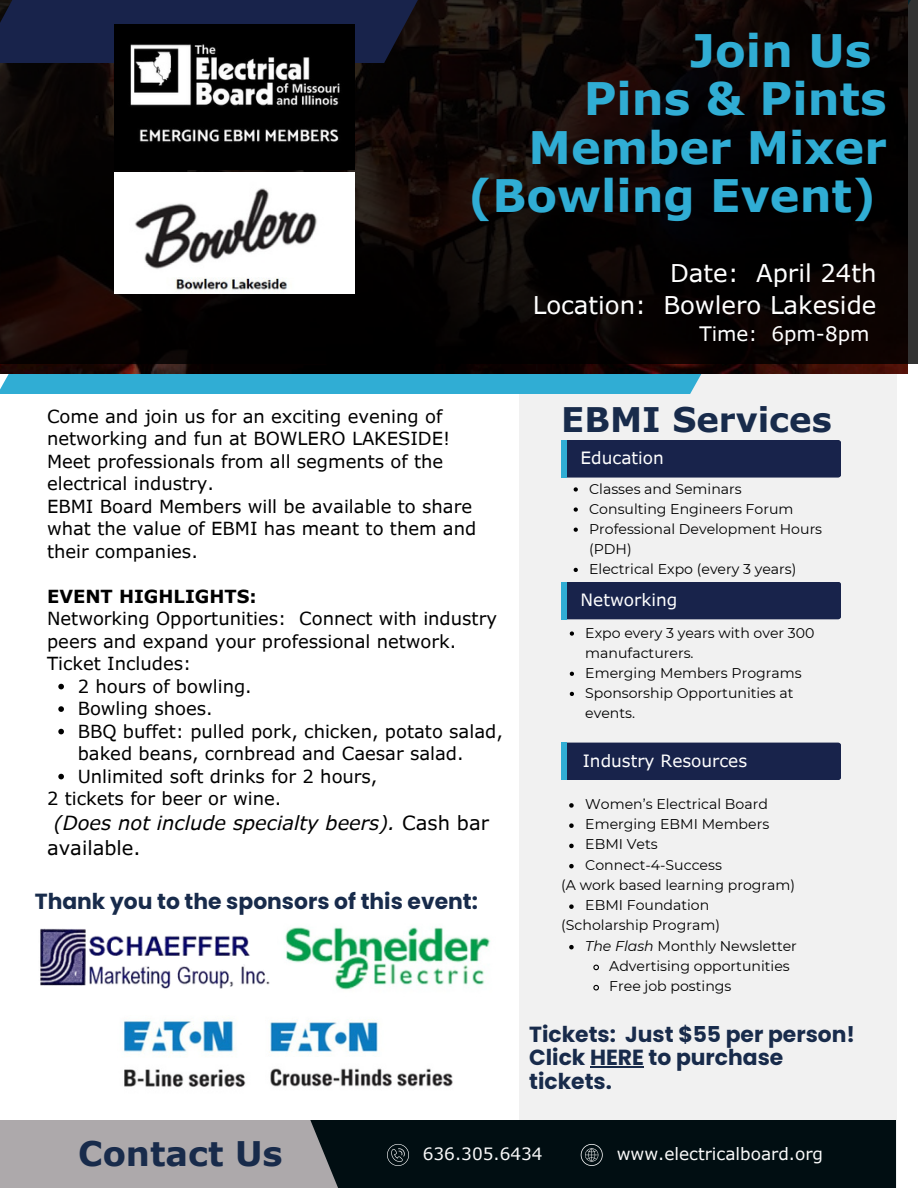
<style>
.page{position:relative;width:918px;height:1188px;background:#fff}
.page>*{position:absolute;margin:0;border:0;box-sizing:border-box;transform-origin:0 0}
.t1{font:700 44.85px "Verdana Pro";color:#30add4}
.t2{font:700 33.9px "Verdana Pro";color:#182b4b}
.t3{font:24.45px/31.5px "Verdana Pro";color:#fff;text-align:right}
.t4{font:700 21.9px/23.7px "Poppins";color:#182b4b}
.t5{font:19.95px "Verdana Pro";color:#fff}
.t6{font:italic 19.5px/24.8px "Verdana Pro";color:#000}
.t7{font:18px/22.5px "Verdana Pro";color:#000}
.t8{font:16.95px "Verdana Pro";color:#fff}
.t9{font:16.95px "Verdana Pro";color:#fafafa}
.t10{font:14.1px/20.1px "Montserrat";color:#000}
.s1{font-weight:700}
.s2{font-style:normal}
.s3{font-style:italic}
</style>
<div class="page">
<div style="left:519px;top:0;width:378px;height:1188px;background:#f1f1f1"></div>
<div style="left:234px;top:1120px;width:662px;height:68px;background:#010e12"></div>
<div style="left:0;top:1120px;width:338px;height:68px;background:#ada9ab"></div>
<svg style="left:581px;top:1144px;width:22px;height:22px"></svg>
<svg style="left:387px;top:1144px;width:22px;height:22px"></svg>
<div style="left:561px;top:743px;width:280px;height:37px;background:#18234b;border-radius:3px"></div>
<div style="left:561px;top:743px;width:6px;height:37px;background:#30add4"></div>
<div style="left:561px;top:582px;width:280px;height:37px;background:#18234b;border-radius:3px"></div>
<div style="left:561px;top:582px;width:6px;height:37px;background:#30add4"></div>
<div style="left:561px;top:440px;width:280px;height:38px;background:#18234b;border-radius:3px"></div>
<div style="left:561px;top:440px;width:6px;height:38px;background:#30add4"></div>
<svg style="left:0;top:363px;width:918px;height:31px;fill:#30add4"></svg>
<img style="left:0;top:363px;width:908px;height:10px">
<svg style="left:0;top:0;width:918px;height:363px;background:#0a0504"></svg>
<svg style="left:0;top:0;width:459px;height:63px;background:#171e3e"></svg>
<img style="left:115px;top:172px;width:239px;height:122px">
<img style="left:115px;top:24px;width:239px;height:145px">
<img style="left:40px;top:928px;width:230px;height:61px">
<img style="left:285px;top:927px;width:206px;height:63px">
<img style="left:123px;top:1017px;width:123px;height:70px">
<img style="left:269px;top:1019px;width:184px;height:68px">
<svg style="left:569px;top:803px;width:5px;height:5px"></svg>
<svg style="left:569px;top:823px;width:5px;height:5px"></svg>
<svg style="left:569px;top:844px;width:5px;height:4px"></svg>
<svg style="left:569px;top:864px;width:5px;height:4px"></svg>
<svg style="left:569px;top:904px;width:5px;height:5px"></svg>
<svg style="left:569px;top:945px;width:5px;height:4px"></svg>
<svg style="left:593px;top:964px;width:6px;height:7px"></svg>
<svg style="left:593px;top:984px;width:6px;height:7px"></svg>
<svg style="left:574px;top:487px;width:4px;height:5px"></svg>
<svg style="left:574px;top:507px;width:4px;height:5px"></svg>
<svg style="left:574px;top:528px;width:4px;height:4px"></svg>
<svg style="left:574px;top:568px;width:4px;height:4px"></svg>
<svg style="left:58px;top:684px;width:6px;height:5px"></svg>
<svg style="left:58px;top:706px;width:6px;height:6px"></svg>
<svg style="left:58px;top:729px;width:6px;height:5px"></svg>
<svg style="left:58px;top:774px;width:6px;height:5px"></svg>
<svg style="left:570px;top:631px;width:4px;height:5px"></svg>
<svg style="left:570px;top:672px;width:4px;height:4px"></svg>
<svg style="left:570px;top:692px;width:4px;height:4px"></svg>
<hr style="left:590px;top:1066px;width:54px;height:2px;background:#182b4b">
<p class="t1" style="left:690px;top:22px;width:183px">Join Us</p>
<p class="t1" style="left:584px;top:70px;width:304px">Pins &amp; Pints</p>
<p class="t1" style="left:529px;top:119px;width:359px">Member Mixer</p>
<p class="t1" style="left:468px;top:167px;width:410px">(Bowling Event)</p>
<p class="t3" style="left:533px;top:257px;width:345px">Date: April 24th<br>Location: Bowlero Lakeside</p>
<p class="t5" style="left:699px;top:321px;width:171px">Time: 6pm-8pm</p>
<p class="t7" style="left:47px;top:404px;width:397px">Come and join us for an exciting evening of</p>
<p class="t2" style="left:561px;top:397px;width:272px">EBMI Services</p>
<p class="t7" style="left:47px;top:427px;width:431px">networking and fun at BOWLERO LAKESIDE!<br>Meet professionals from all segments of the electrical industry.<br>EBMI Board Members will be available to share what the value of EBMI has meant to them and their companies.</p>
<p class="t7" style="left:47px;top:584px;width:451px"><span class="s1">EVENT HIGHLIGHTS:<br></span>Networking Opportunities: Connect with industry peers and expand your professional network.<br>Ticket Includes:</p>
<p class="t7" style="left:78px;top:674px;width:176px">2 hours of bowling.</p>
<p class="t7" style="left:78px;top:697px;width:136px">Bowling shoes.</p>
<p class="t7" style="left:78px;top:719px;width:427px">BBQ buffet: pulled pork, chicken, potato salad, baked beans, cornbread and Caesar salad.</p>
<h4 class="t7" style="left:78px;top:764px;width:301px">Unlimited soft drinks for 2 hours,</h4>
<h5 class="t7" style="left:47px;top:787px;width:236px">2 tickets for beer or wine.</h5>
<h5 class="t6" style="left:47px;top:810px;width:443px;text-indent:7px">(Does not include specialty beers). <span class="s2">Cash bar available.</span></h5>
<h5 class="t4" style="left:35px;top:889px;width:445px">Thank you to the sponsors of this event:</h5>
<p class="t8" style="left:581px;top:447px;width:85px">Education</p>
<h6 class="t10" style="left:589px;top:479px;width:154px">Classes and Seminars</h6>
<p class="t10" style="left:589px;top:499px;width:206px">Consulting Engineers Forum</p>
<p class="t10" style="left:589px;top:519px;width:235px">Professional Development Hours (PDH)</p>
<p class="t10" style="left:589px;top:559px;width:209px">Electrical Expo (every 3 years)</p>
<p class="t8" style="left:581px;top:589px;width:98px">Networking</p>
<p class="t10" style="left:585px;top:623px;width:231px">Expo every 3 years with over 300 manufacturers.</p>
<p class="t10" style="left:585px;top:663px;width:218px">Emerging Members Programs</p>
<h5 class="t10" style="left:585px;top:683px;width:210px">Sponsorship Opportunities at events.</h5>
<p class="t8" style="left:583px;top:750px;width:166px">Industry Resources</p>
<h3 class="t10" style="left:585px;top:794px;width:184px">Women’s Electrical Board</h3>
<p class="t10" style="left:585px;top:814px;width:185px">Emerging EBMI Members</p>
<h2 class="t10" style="left:585px;top:834px;width:74px">EBMI Vets</h2>
<h6 class="t10" style="left:585px;top:854px;width:138px">Connect-4-Success</h6>
<p class="t10" style="left:561px;top:875px;width:235px">(A work based learning program)</p>
<p class="t10" style="left:585px;top:895px;width:126px">EBMI Foundation</p>
<p class="t10" style="left:561px;top:915px;width:160px">(Scholarship Program)</p>
<p class="t10" style="left:585px;top:935px;width:213px"><span class="s3">The Flash</span> Monthly Newsletter</p>
<h6 class="t10" style="left:609px;top:956px;width:182px">Advertising opportunities</h6>
<p class="t10" style="left:609px;top:976px;width:124px">Free job postings</p>
<h4 class="t4" style="left:529px;top:1022px;width:327px">Tickets: Just $55 per person!<br>Click HERE to purchase tickets.</h4>
<h1 class="t2" style="left:78px;top:1132px;width:206px">Contact Us</h1>
<p class="t9" style="left:423px;top:1143px;width:121px">636.305.6434</p>
<p class="t9" style="left:617px;top:1143px;width:208px">www.electricalboard.org</p>
</div>
